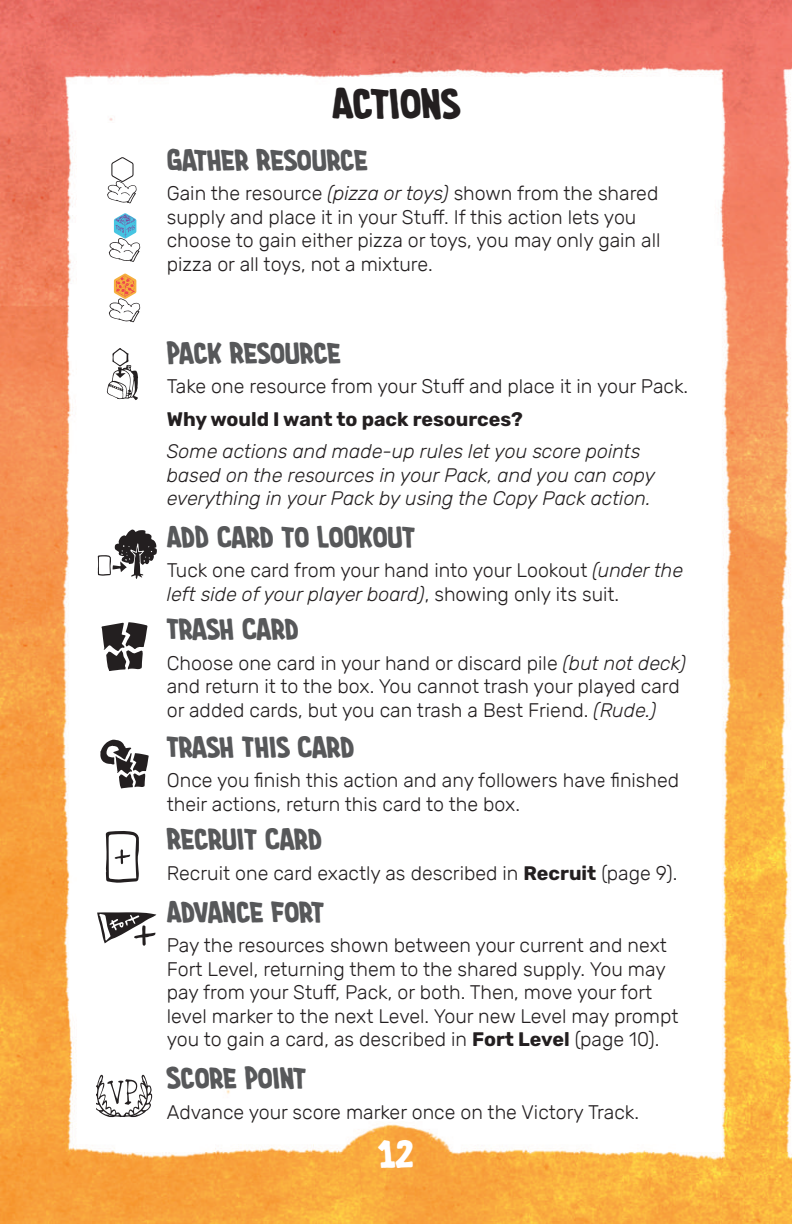
<style>
.page{position:relative;width:792px;height:1224px;background:#fff}
.page>*{position:absolute;margin:0;border:0;box-sizing:border-box;transform-origin:0 0}
.t1{font:700 35.8px "Imaginary Friend BB";color:#231f20}
.t2{font:700 32px "Imaginary Friend BB";color:#fff}
.t3{font:700 25px "Imaginary Friend BB";color:#57585a}
.t4{font:300 19.6px/23.6px "Rubik";color:#231f20}
.t5{font:italic 300 19.6px/23.6px "Rubik";color:#231f20}
.t6{font:700 19.6px "Rubik";color:#231f20}
.s1{font-style:italic}
.s2{font-weight:700}
</style>
<div class="page">
<img style="left:0;top:0;width:792px;height:1224px">
<svg style="left:107px;top:156px;width:30px;height:47px"></svg>
<svg style="left:109px;top:213px;width:31px;height:49px"></svg>
<svg style="left:109px;top:273px;width:31px;height:49px"></svg>
<svg style="left:107px;top:348px;width:31px;height:52px"></svg>
<svg style="left:98px;top:529px;width:59px;height:50px"></svg>
<svg style="left:102px;top:622px;width:46px;height:49px"></svg>
<svg style="left:100px;top:740px;width:49px;height:48px"></svg>
<svg style="left:106px;top:830px;width:33px;height:53px"></svg>
<svg style="left:97px;top:912px;width:59px;height:34px"></svg>
<svg style="left:96px;top:1075px;width:56px;height:42px"></svg>
<h1 class="t1" style="left:332px;top:76px;width:129px">ACTIONS</h1>
<p class="t3" style="left:167px;top:141px;width:202px">GATHER RESOURCE</p>
<p class="t4" style="left:167px;top:182px;width:495px">Gain the resource <span class="s1">(pizza or toys)</span> shown from the shared supply and place it in your Stuff. If this action lets you choose to gain either pizza or toys, you may only gain all pizza or all toys, not a mixture.</p>
<p class="t3" style="left:167px;top:334px;width:176px">PACK RESOURCE</p>
<p class="t4" style="left:167px;top:375px;width:523px">Take one resource from your Stuff and place it in your Pack.</p>
<p class="t6" style="left:167px;top:408px;width:358px">Why would I want to pack resources?</p>
<p class="t5" style="left:167px;top:440px;width:490px">Some actions and made-up rules let you score points based on the resources in your Pack, and you can copy everything in your Pack by using the Copy Pack action.</p>
<p class="t3" style="left:167px;top:518px;width:250px">ADD CARD TO LOOKOUT</p>
<p class="t4" style="left:167px;top:559px;width:518px">Tuck one card from your hand into your Lookout <span class="s1">(under the left side of your player board)</span>, showing only its suit.</p>
<p class="t3" style="left:167px;top:610px;width:133px">TRASH CARD</p>
<p class="t4" style="left:167px;top:652px;width:521px">Choose one card in your hand or discard pile <span class="s1">(but not deck) </span>and return it to the box. You cannot trash your played card or added cards, but you can trash a Best Friend. <span class="s1">(Rude.)</span></p>
<p class="t3" style="left:167px;top:728px;width:189px">TRASH THIS CARD</p>
<p class="t4" style="left:167px;top:769px;width:514px">Once you finish this action and any followers have finished their actions, return this card to the box.</p>
<p class="t3" style="left:167px;top:820px;width:157px">RECRUIT CARD</p>
<p class="t4" style="left:167px;top:862px;width:512px">Recruit one card exactly as described in <span class="s2">Recruit</span> (page 9).</p>
<p class="t3" style="left:167px;top:893px;width:159px">ADVANCE FORT</p>
<p class="t4" style="left:167px;top:934px;width:513px">Pay the resources shown between your current and next Fort Level, returning them to the shared supply. You may pay from your Stuff, Pack, or both. Then, move your fort level marker to the next Level. Your new Level may prompt you to gain a card, as described in <span class="s2">Fort Level</span> (page 10).</p>
<p class="t3" style="left:167px;top:1059px;width:141px">SCORE POINT</p>
<p class="t4" style="left:167px;top:1101px;width:474px">Advance your score marker once on the Victory Track.</p>
<h2 class="t2" style="left:378px;top:1129px;width:37px">12</h2>
</div>
